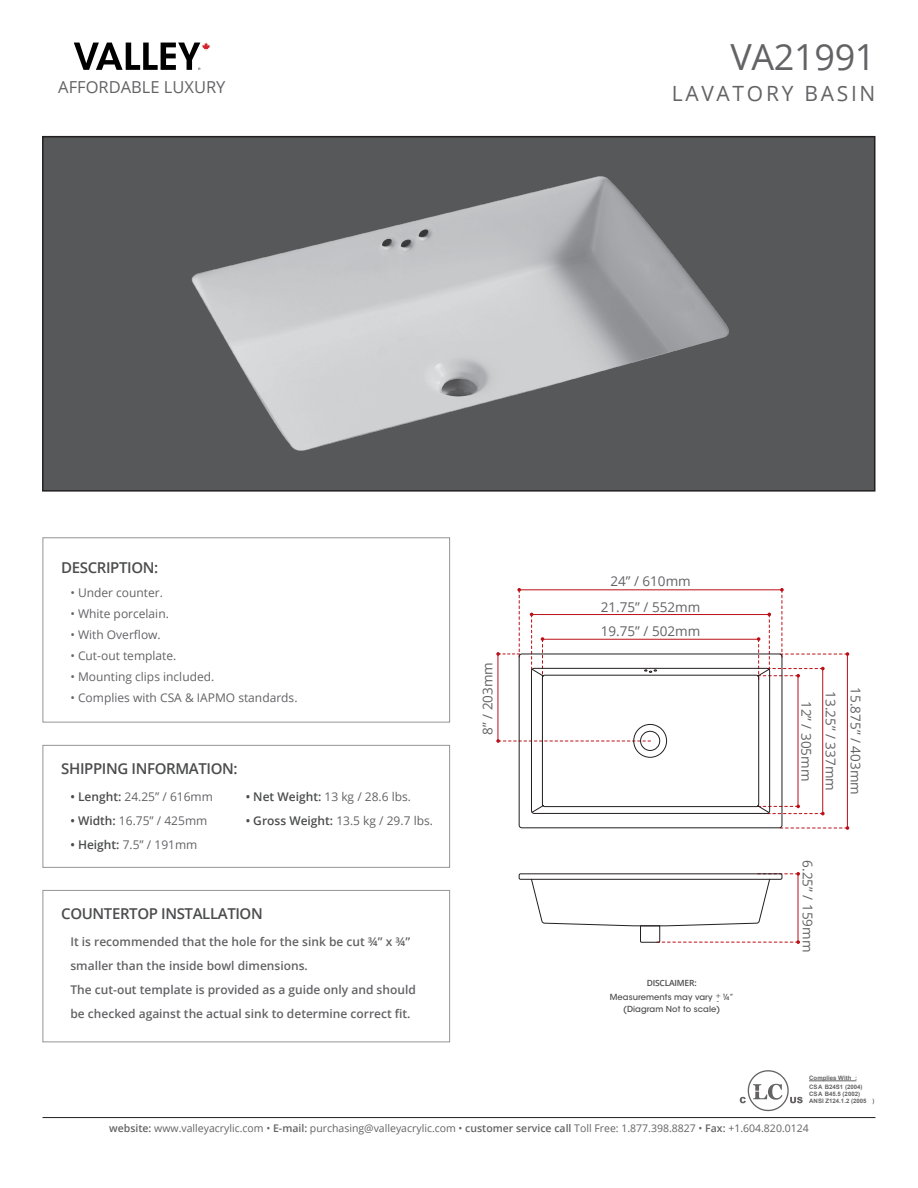
<style>
.page{position:relative;width:918px;height:1188px;background:#fff}
.page>*{position:absolute;margin:0;border:0;box-sizing:border-box;transform-origin:0 0}
.t1{font:36px "Open Sans";letter-spacing:-.01em;color:#636366}
.t2{font:21px "Open Sans";letter-spacing:.13em;color:#636366}
.t3{font:16.5px "Open Sans";color:#636366}
.t4{font:600 15px "Open Sans";letter-spacing:-.025em;color:#4b4c4d}
.t5{font:13.5px "Open Sans";color:#636366}
.t6{font:12px "Open Sans";color:#636366}
.t7{font:600 12px/24px "Open Sans";color:#636366}
.t8{font:10.5px "Open Sans";color:#636366}
.t9{font:600 8.55px "Open Sans";letter-spacing:-.025em;color:#4b4c4d}
.t10{font:500 8.4px "ITC Avant Garde Std";letter-spacing:.01em;color:#4b4c4d}
.t11{font:8.4px "ITC Avant Garde Std";color:#636366}
.t12{font:700 6px/8.7px "Arial";color:#231f20}
.s1{font-weight:600;color:#4b4c4d}
.s2{font-weight:600}
</style>
<div class="page">
<div style="left:42px;top:136px;width:833px;height:356px;background:#57585a;border:2px solid #231f20"></div>
<svg style="left:740px;top:1070px;width:63px;height:41px"></svg>
<hr style="left:809px;top:1081px;width:47px;height:1px;background:#231f20">
<hr style="left:43px;top:1117px;width:832px;height:1px;background:#231f20">
<svg style="left:74px;top:43px;width:136px;height:27px"></svg>
<img style="left:191px;top:176px;width:538px;height:275px">
<div style="left:43px;top:537px;width:407px;height:186px;border:1px solid #939598"></div>
<div style="left:43px;top:745px;width:407px;height:123px;border:1px solid #939598"></div>
<div style="left:43px;top:890px;width:407px;height:152px;border:1px solid #939598"></div>
<svg style="left:783px;top:826px;width:66px;height:4px"></svg>
<hr style="left:847px;top:655px;width:1px;height:172px;background:#bb1018">
<div style="left:519px;top:873px;width:263px;height:7px;border:1px solid #231f20"></div>
<svg style="left:531px;top:872px;width:269px;height:72px"></svg>
<svg style="left:518px;top:815px;width:265px;height:14px"></svg>
<svg style="left:496px;top:588px;width:353px;height:227px"></svg>
<hr style="left:497px;top:654px;width:1px;height:87px;background:#bb1018">
<p class="t3" style="left:58px;top:76px;width:169px">AFFORDABLE LUXURY</p>
<p class="t1" style="left:731px;top:32px;width:147px">VA21991</p>
<p class="t2" style="left:672px;top:79px;width:205px">LAVATORY BASIN</p>
<p class="t4" style="left:61px;top:558px;width:99px">DESCRIPTION:</p>
<p class="t6" style="left:70px;top:585px;width:94px">• Under counter.</p>
<p class="t6" style="left:70px;top:606px;width:100px">• White porcelain.</p>
<p class="t6" style="left:70px;top:627px;width:92px">• With Overflow.</p>
<p class="t6" style="left:70px;top:648px;width:107px">• Cut-out template.</p>
<p class="t6" style="left:70px;top:669px;width:145px">• Mounting clips included.</p>
<p class="t6" style="left:70px;top:690px;width:229px">• Complies with CSA &amp; IAPMO standards.</p>
<p class="t4" style="left:61px;top:759px;width:178px">SHIPPING INFORMATION:</p>
<p class="t6" style="left:70px;top:788px;width:144px"><span class="s1">• Lenght:</span> 24.25” / 616mm</p>
<p class="t6" style="left:70px;top:812px;width:138px"><span class="s1">• Width:</span> 16.75” / 425mm</p>
<p class="t6" style="left:70px;top:836px;width:129px"><span class="s1">• Height:</span> 7.5” / 191mm</p>
<p class="t6" style="left:246px;top:788px;width:167px"><span class="s1">• Net Weight:</span> 13 kg / 28.6 lbs.</p>
<p class="t6" style="left:246px;top:812px;width:189px"><span class="s1">• Gross Weight:</span> 13.5 kg / 29.7 lbs.</p>
<p class="t5" style="left:478px;top:735px;width:74px;rotate:-90deg">8” / 203mm</p>
<p class="t5" style="left:610px;top:572px;width:82px">24” / 610mm</p>
<p class="t5" style="left:601px;top:597px;width:101px">21.75” / 552mm</p>
<p class="t5" style="left:601px;top:622px;width:101px">19.75” / 502mm</p>
<p class="t5" style="left:816px;top:701px;width:82px;rotate:90deg">12” / 305mm</p>
<p class="t5" style="left:840px;top:691px;width:101px;rotate:90deg">13.25” / 337mm</p>
<p class="t5" style="left:865px;top:687px;width:109px;rotate:90deg">15.875” / 403mm</p>
<p class="t4" style="left:61px;top:904px;width:203px">COUNTERTOP INSTALLATION</p>
<p class="t7" style="left:70px;top:929px;width:341px">It is recommended that the hole for the sink be cut ¾” x ¾” smaller than the inside bowl dimensions.</p>
<p class="t7" style="left:70px;top:977px;width:347px">The cut-out template is provided as a guide only and should be checked against the actual sink to determine correct fit.</p>
<p class="t10" style="left:610px;top:992px;width:126px">Measurements may vary ¼”</p>
<p class="t9" style="left:647px;top:977px;width:51px">DISCLAIMER:</p>
<p class="t11" style="left:716px;top:990px;width:7px">+</p>
<p class="t11" style="left:717px;top:996px;width:4px">-</p>
<p class="t10" style="left:623px;top:1004px;width:99px">(Diagram Not to scale)</p>
<p class="t5" style="left:817px;top:860px;width:93px;rotate:90deg">6.25” / 159mm</p>
<p class="t12" style="left:809px;top:1074px;width:55px">Complies With :<br>CSA B24S1 (2004)</p>
<p class="t12" style="left:809px;top:1090px;width:67px;line-height:7.4px">CSA B45.5 (2002)<br>ANSI Z124.1.2 (2005 )</p>
<p class="t8" style="left:109px;top:1121px;width:701px"><span class="s2">website:</span> www.valleyacrylic.com • <span class="s2">E-mail:</span> purchasing@valleyacrylic.com • <span class="s2">customer service call</span> Toll Free: 1.877.398.8827 • <span class="s2">Fax:</span> +1.604.820.0124</p>
</div>
